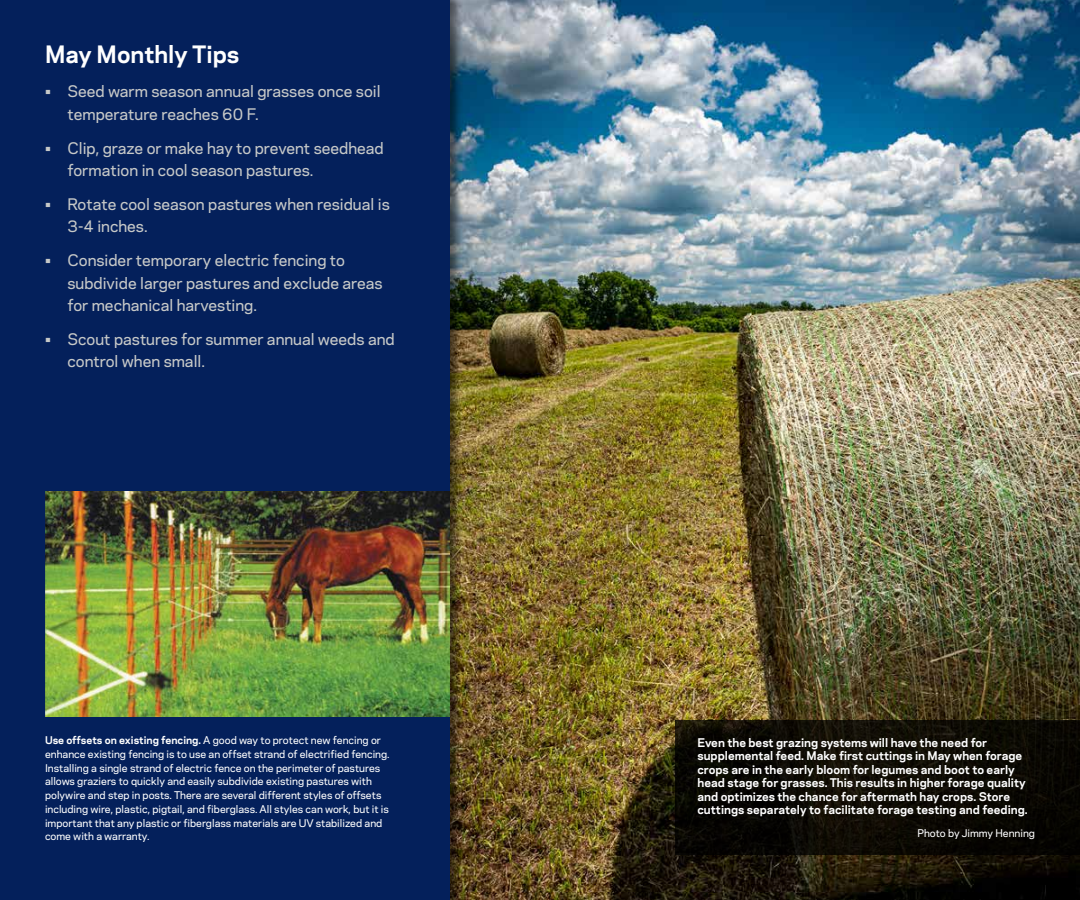
<style>
.page{position:relative;width:1080px;height:900px;background:#fff}
.page>*{position:absolute;margin:0;border:0;box-sizing:border-box;transform-origin:0 0}
.t1{font:700 22.5px "Galaxie Polaris";color:#fff}
.t2{font:500 15px/22.5px "Galaxie Polaris";color:#c7c9c8}
.t3{font:700 11.25px/13.5px "Galaxie Polaris";color:#fff}
.t4{font:500 10px/13.8px "Galaxie Polaris";color:#fff}
.s1{font-weight:700}
</style>
<div class="page">
<img style="left:463px;top:0;width:617px;height:900px">
<div style="left:0;top:0;width:463px;height:900px;background:#000;opacity:.5"></div>
<div style="left:0;top:0;width:450px;height:900px;background:#04205b"></div>
<svg style="left:675px;top:720px;width:405px;height:135px;background:#0c0a04"></svg>
<img style="left:45px;top:491px;width:405px;height:225px">
<h1 class="t1" style="left:45px;top:37px;width:196px">May Monthly Tips</h1>
<h2 class="t2" style="left:68px;top:80px;width:315px;text-indent:-22px">• Seed warm season annual grasses once soil temperature reaches 60 F.</h2>
<h2 class="t2" style="left:68px;top:136px;width:318px;text-indent:-22px">• Clip, graze or make hay to prevent seedhead formation in cool season pastures.</h2>
<h2 class="t2" style="left:68px;top:192px;width:324px;text-indent:-22px">• Rotate cool season pastures when residual is<br>3-4 inches.</h2>
<h2 class="t2" style="left:68px;top:248px;width:317px;text-indent:-22px">• Consider temporary electric fencing to subdivide larger pastures and exclude areas for mechanical harvesting.</h2>
<h2 class="t2" style="left:68px;top:327px;width:329px;text-indent:-22px">• Scout pastures for summer annual weeds and control when small.</h2>
<p class="t4" style="left:45px;top:733px;width:346px"><span class="s1">Use offsets on existing fencing.</span> A good way to protect new fencing or enhance existing fencing is to use an offset strand of electrified fencing.<br>Installing a single strand of electric fence on the perimeter of pastures allows graziers to quickly and easily subdivide existing pastures with polywire and step in posts. There are several different styles of offsets including wire, plastic, pigtail, and fiberglass. All styles can work, but it is important that any plastic or fiberglass materials are UV stabilized and come with a warranty.</p>
<p class="t3" style="left:698px;top:735px;width:332px">Even the best grazing systems will have the need for supplemental feed. Make first cuttings in May when forage crops are in the early bloom for legumes and boot to early head stage for grasses. This results in higher forage quality and optimizes the chance for aftermath hay crops. Store cuttings separately to facilitate forage testing and feeding.</p>
<p class="t4" style="left:917px;top:826px;width:119px">Photo by Jimmy Henning</p>
</div>
